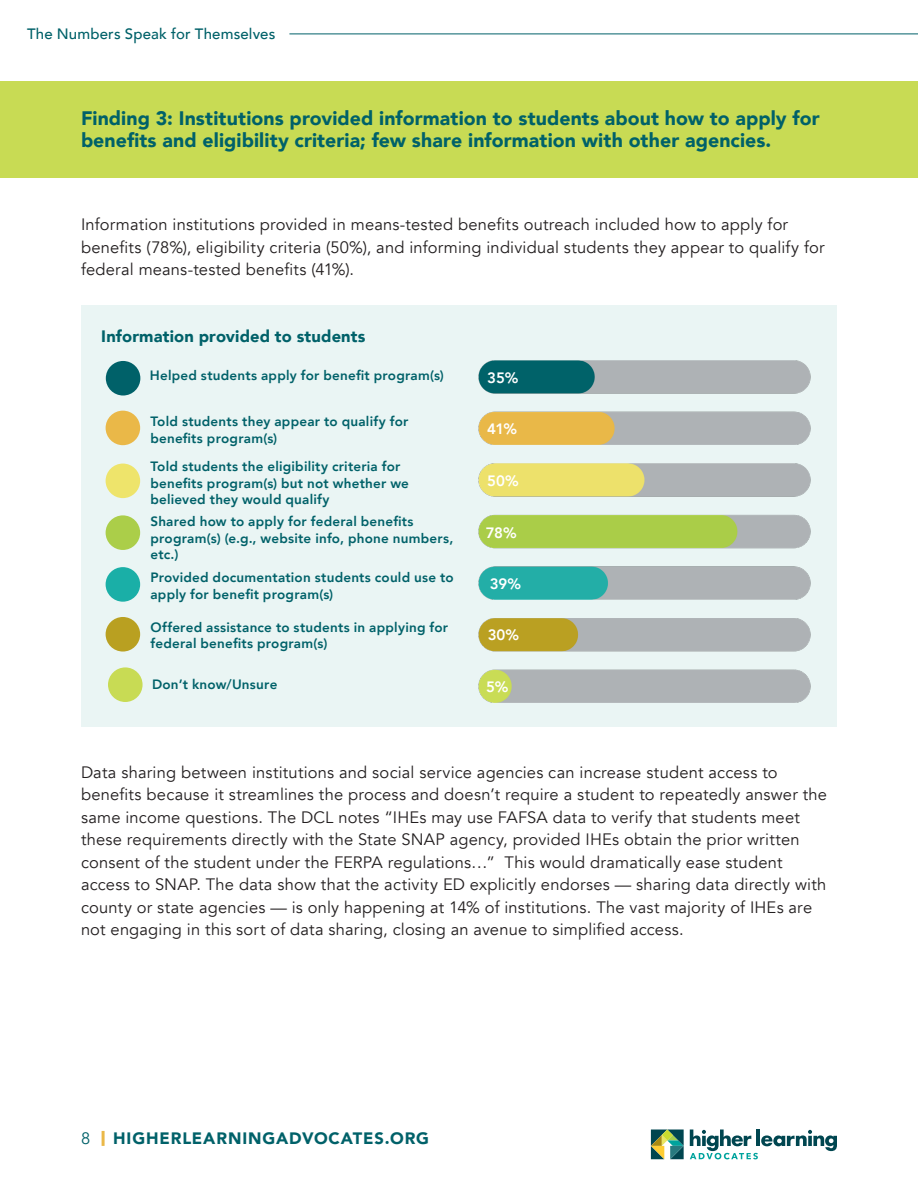
<style>
.page{position:relative;width:918px;height:1188px;background:#fff}
.page>*{position:absolute;margin:0;border:0;box-sizing:border-box;transform-origin:0 0}
.body_text{font:900 19.5px/22.5px "Avenir";letter-spacing:.005em;color:#006169}
.body_text-2{font:16.5px/22.5px "Avenir";letter-spacing:.01em;color:#231f20}
.body_text-3{font:900 16.5px "Avenir";letter-spacing:.02em;color:#006169}
.body_text-4{font:900 16.5px "Avenir";letter-spacing:.055em;color:#006169}
.t1{font:16.5px "Avenir";color:#006169}
.t2{font:500 15px "Avenir";letter-spacing:.01em;color:#006169}
.body_text-5{font:800 15px "Avenir";letter-spacing:-.01em;color:#fff}
.body_text-6{font:800 13.5px/16.5px "Avenir";letter-spacing:.015em;color:#006169}
</style>
<div class="page">
<svg style="left:690px;top:1130px;width:147px;height:29px"></svg>
<svg style="left:651px;top:1130px;width:33px;height:29px"></svg>
<hr style="left:289px;top:34px;width:629px;height:1px;background:#006169">
<hr style="left:102px;top:1131px;width:3px;height:15px;background:#eab848">
<div style="left:0;top:81px;width:918px;height:96px;background:#c8db54"></div>
<div style="left:81px;top:306px;width:756px;height:421px;background:#eaf5f4"></div>
<img style="left:478px;top:360px;width:333px;height:343px">
<div style="left:106px;top:361px;width:34px;height:35px;background:#006169;border-radius:50%"></div>
<div style="left:106px;top:411px;width:34px;height:34px;background:#eab848;border-radius:50%"></div>
<div style="left:106px;top:464px;width:34px;height:34px;background:#eee46b;border-radius:50%"></div>
<div style="left:106px;top:515px;width:34px;height:35px;background:#abce49;border-radius:50%"></div>
<div style="left:106px;top:567px;width:34px;height:35px;background:#1aafa7;border-radius:50%"></div>
<div style="left:106px;top:617px;width:34px;height:35px;background:#b9a021;border-radius:50%"></div>
<div style="left:108px;top:667px;width:35px;height:35px;background:#c8db54;border-radius:50%"></div>
<p class="t2" style="left:27px;top:21px;width:250px">The Numbers Speak for Themselves</p>
<p class="body_text" style="left:81px;top:106px;width:740px">Finding 3: Institutions provided information to students about how to apply for benefits and eligibility criteria; few share information with other agencies.</p>
<p class="body_text-2" style="left:81px;top:214px;width:745px">Information institutions provided in means-tested benefits outreach included how to apply for benefits (78%), eligibility criteria (50%), and informing individual students they appear to qualify for federal means-tested benefits (41%).</p>
<p class="body_text-3" style="left:101px;top:322px;width:266px">Information provided to students</p>
<p class="body_text-6" style="left:150px;top:367px;width:296px">Helped students apply for benefit program(s)</p>
<p class="body_text-6" style="left:150px;top:413px;width:260px">Told students they appear to qualify for benefits program(s)</p>
<p class="body_text-6" style="left:150px;top:458px;width:260px">Told students the eligibility criteria for benefits program(s) but not whether we believed they would qualify</p>
<p class="body_text-6" style="left:150px;top:513px;width:304px">Shared how to apply for federal benefits program(s) (e.g., website info, phone numbers, etc.)</p>
<p class="body_text-6" style="left:150px;top:569px;width:305px">Provided documentation students could use to apply for benefit program(s)</p>
<p class="body_text-5" style="left:487px;top:366px;width:33px">35%</p>
<p class="body_text-5" style="left:487px;top:417px;width:31px">41%</p>
<p class="body_text-5" style="left:487px;top:469px;width:33px">50%</p>
<p class="body_text-5" style="left:486px;top:521px;width:32px">78%</p>
<p class="body_text-5" style="left:490px;top:572px;width:33px">39%</p>
<p class="body_text-6" style="left:150px;top:619px;width:299px">Offered assistance to students in applying for federal benefits program(s)</p>
<p class="body_text-6" style="left:152px;top:677px;width:127px">Don’t know/Unsure</p>
<p class="body_text-5" style="left:486px;top:675px;width:24px">5%</p>
<p class="body_text-5" style="left:488px;top:623px;width:33px">30%</p>
<p class="body_text-2" style="left:81px;top:761px;width:748px">Data sharing between institutions and social service agencies can increase student access to benefits because it streamlines the process and doesn’t require a student to repeatedly answer the same income questions. The DCL notes “IHEs may use FAFSA data to verify that students meet these requirements directly with the State SNAP agency, provided IHEs obtain the prior written consent of the student under the FERPA regulations…” This would dramatically ease student access to SNAP. The data show that the activity ED explicitly endorses — sharing data directly with county or state agencies — is only happening at 14% of institutions. The vast majority of IHEs are not engaging in this sort of data sharing, closing an avenue to simplified access.</p>
<p class="t1" style="left:81px;top:1129px;width:11px">8</p>
<p class="body_text-4" style="left:113px;top:1125px;width:317px">HIGHERLEARNINGADVOCATES.ORG</p>
</div>
